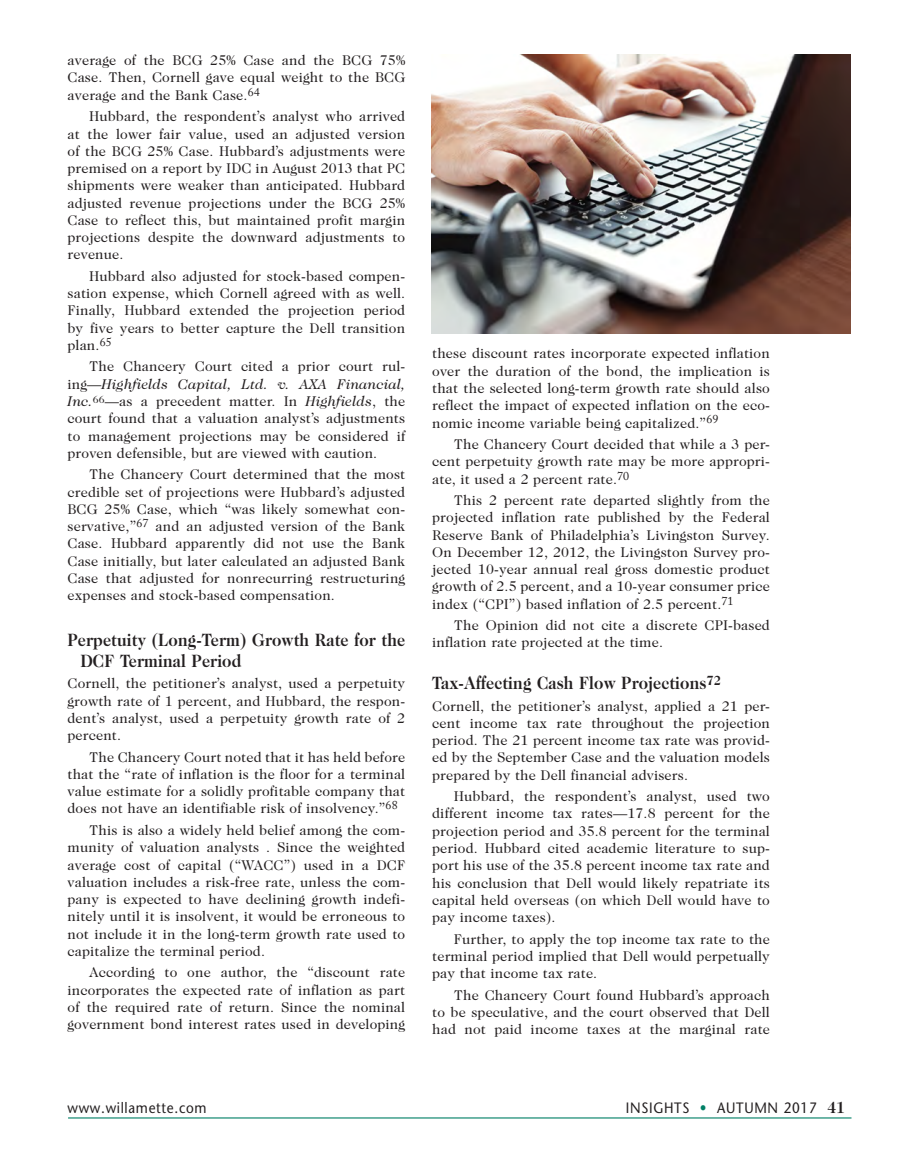
<style>
.page{position:relative;width:905px;height:1175px;background:#fff}
.page>*{position:absolute;margin:0;border:0;box-sizing:border-box;transform-origin:0 0}
.Subhead_Third{font:700 18px/21px "Caslon Two Twenty Four";letter-spacing:.01em;color:#231f20;scale:.9 1}
.t1{font:15px "Stone Sans";letter-spacing:.05em;color:#231f20;scale:.9 1}
.body{font:14.25px/17.2px "Caslon Two Twenty Four";letter-spacing:.01em;color:#231f20;text-align:justify}
.body__Intro_Paragr{font:14.25px/17.2px "Caslon Two Twenty Four";letter-spacing:.01em;color:#231f20;text-align:justify}
.s1{font-style:italic}
.s2{color:#008066}
.s3{font-family:"Caslon Two Twenty Four";font-weight:700;font-size:16.5px}
</style>
<div class="page">
<hr style="left:68px;top:1117px;width:783px;height:1px;background:#008066">
<img style="left:431px;top:54px;width:419px;height:280px">
<p class="body__Intro_Paragr" style="left:68px;top:52px;width:339px">average of the BCG 25% Case and the BCG 75% Case. Then, Cornell gave equal weight to the BCG average and the Bank Case.<sup>64</sup></p>
<p class="body" style="left:67px;top:108px;width:339px;text-indent:22px">Hubbard, the respondent’s analyst who arrived at the lower fair value, used an adjusted version of the BCG 25% Case. Hubbard’s adjustments were premised on a report by IDC in August 2013 that PC shipments were weaker than anticipated. Hubbard adjusted revenue projections under the BCG 25% Case to reflect this, but maintained profit margin projections despite the downward adjustments to revenue.</p>
<p class="body" style="left:67px;top:267px;width:339px;text-indent:22px">Hubbard also adjusted for stock-based compen&shy;sation expense, which Cornell agreed with as well.<br>Finally, Hubbard extended the projection period by five years to better capture the Dell transition plan.<sup>65</sup></p>
<p class="body" style="left:67px;top:358px;width:339px;text-indent:22px">The Chancery Court cited a prior court rul&shy;ing—<span class="s1">Highfields Capital, Ltd. v. AXA Financial, Inc.</span><sup>66</sup>—as a precedent matter. In <span class="s1">Highfields</span>, the court found that a valuation analyst’s adjustments to management projections may be considered if proven defensible, but are viewed with caution.</p>
<p class="body" style="left:67px;top:466px;width:339px;text-indent:22px">The Chancery Court determined that the most credible set of projections were Hubbard’s adjusted BCG 25% Case, which “was likely somewhat con&shy;servative,”<sup>67</sup> and an adjusted version of the Bank Case. Hubbard apparently did not use the Bank Case initially, but later calculated an adjusted Bank Case that adjusted for nonrecurring restructuring expenses and stock-based compensation.</p>
<p class="Subhead_Third" style="left:80px;top:629px;width:362px;text-indent:-13px">Perpetuity (Long-Term) Growth Rate for the<br>DCF Terminal Period</p>
<p class="body__Intro_Paragr" style="left:68px;top:674px;width:339px">Cornell, the petitioner’s analyst, used a perpetuity growth rate of 1 percent, and Hubbard, the respon&shy;dent’s analyst, used a perpetuity growth rate of 2 percent.</p>
<p class="body" style="left:68px;top:748px;width:339px;text-indent:22px">The Chancery Court noted that it has held before that the “rate of inflation is the floor for a terminal value estimate for a solidly profitable company that does not have an identifiable risk of insolvency.”<sup>68</sup></p>
<p class="body" style="left:67px;top:821px;width:339px;text-indent:22px">This is also a widely held belief among the com&shy;munity of valuation analysts . Since the weighted average cost of capital (“WACC”) used in a DCF valuation includes a risk-free rate, unless the com&shy;pany is expected to have declining growth indefi&shy;nitely until it is insolvent, it would be erroneous to not include it in the long-term growth rate used to capitalize the terminal period.</p>
<p class="body" style="left:67px;top:963px;width:339px;text-indent:22px">According to one author, the “discount rate incorporates the expected rate of inflation as part of the required rate of return. Since the nominal government bond interest rates used in developing</p>
<p class="body" style="left:432px;top:345px;width:339px">these discount rates incorporate expected inflation over the duration of the bond, the implication is that the selected long-term growth rate should also reflect the impact of expected inflation on the eco&shy;nomic income variable being capitalized.”<sup>69</sup></p>
<p class="body" style="left:432px;top:435px;width:339px;text-indent:22px">The Chancery Court decided that while a 3 per&shy;cent perpetuity growth rate may be more appropri&shy;ate, it used a 2 percent rate.<sup>70</sup></p>
<p class="body" style="left:432px;top:491px;width:339px;text-indent:22px">This 2 percent rate departed slightly from the projected inflation rate published by the Federal Reserve Bank of Philadelphia’s Livingston Survey.<br>On December 12, 2012, the Livingston Survey pro&shy;jected 10-year annual real gross domestic product growth of 2.5 percent, and a 10-year consumer price index (“CPI”) based inflation of 2.5 percent.<sup>71</sup></p>
<p class="body" style="left:432px;top:616px;width:339px;text-indent:22px">The Opinion did not cite a discrete CPI-based inflation rate projected at the time.</p>
<p class="Subhead_Third" style="left:432px;top:672px;width:322px">Tax-Affecting Cash Flow Projections<sup>72</sup></p>
<p class="body__Intro_Paragr" style="left:432px;top:697px;width:339px">Cornell, the petitioner’s analyst, applied a 21 per&shy;cent income tax rate throughout the projection period. The 21 percent income tax rate was provid&shy;ed by the September Case and the valuation models prepared by the Dell financial advisers.</p>
<p class="body" style="left:432px;top:787px;width:339px;text-indent:22px">Hubbard, the respondent’s analyst, used two different income tax rates—17.8 percent for the projection period and 35.8 percent for the terminal period. Hubbard cited academic literature to sup&shy;port his use of the 35.8 percent income tax rate and his conclusion that Dell would likely repatriate its capital held overseas (on which Dell would have to pay income taxes).</p>
<p class="body" style="left:432px;top:930px;width:339px;text-indent:22px">Further, to apply the top income tax rate to the terminal period implied that Dell would perpetually pay that income tax rate.</p>
<p class="body" style="left:432px;top:986px;width:339px;text-indent:22px">The Chancery Court found Hubbard’s approach to be speculative, and the court observed that Dell had not paid income taxes at the marginal rate</p>
<p class="t1" style="left:68px;top:1098px;width:156px">www.willamette. com</p>
<p class="t1" style="left:626px;top:1098px;width:245px">INSIGHTS <span class="s2">•</span> AUTUMN 2017 <span class="s3">41</span></p>
</div>
